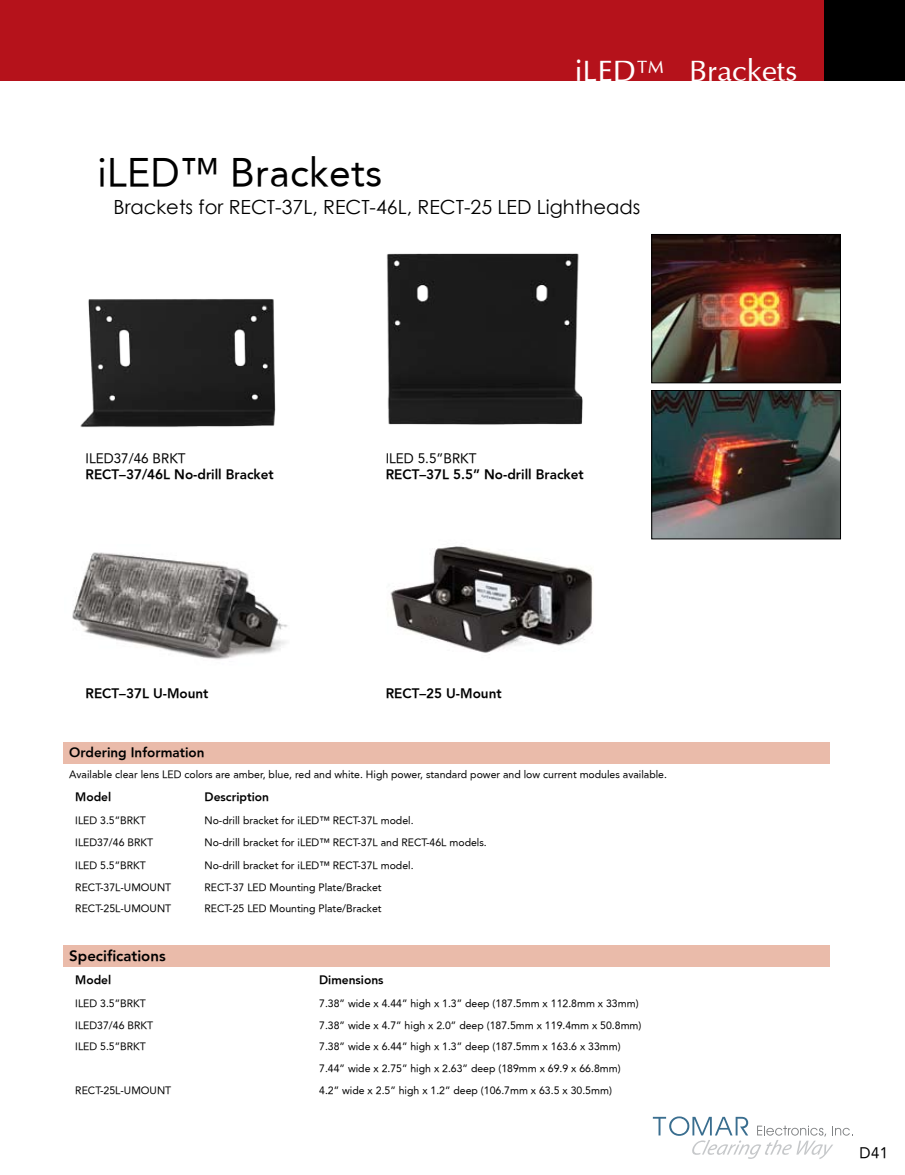
<style>
.page{position:relative;width:905px;height:1175px;background:#fff}
.page>*{position:absolute;margin:0;border:0;box-sizing:border-box;transform-origin:0 0}
.t1{font:39px "Avenir";letter-spacing:.01em;color:#000}
.t2{font:30px "Optima";color:#fff}
.t3{font:19.5px "Century Gothic";color:#000}
.t4{font:800 15px "Avenir";color:#000}
.t5{font:15px "Avenir";color:#000}
.t6{font:800 13.5px "Avenir";color:#000}
.t7{font:13.5px "Avenir";color:#000}
.t8{font:800 12px "Avenir";color:#000}
.t9{font:10.5px/21.8px "Avenir";color:#000}
</style>
<div class="page">
<svg style="left:652px;top:1116px;width:198px;height:43px"></svg>
<div style="left:0;top:0;width:824px;height:81px;background:#b5121b"></div>
<div style="left:824px;top:0;width:80px;height:81px;background:#000"></div>
<div style="left:63px;top:945px;width:767px;height:21px;background:#eabbaa"></div>
<div style="left:63px;top:742px;width:767px;height:22px;background:#eabbaa"></div>
<img style="left:72px;top:552px;width:216px;height:108px">
<img style="left:390px;top:546px;width:203px;height:107px">
<img style="left:80px;top:253px;width:503px;height:174px">
<img style="left:653px;top:236px;width:185px;height:145px">
<div style="left:651px;top:234px;width:189px;height:149px;border:1px solid #000"></div>
<img style="left:653px;top:392px;width:185px;height:145px">
<div style="left:651px;top:390px;width:189px;height:149px;border:1px solid #000"></div>
<h1 class="t1" style="left:98px;top:150px;width:286px">iLED™ Brackets</h1>
<h2 class="t2" style="left:574px;top:53px;width:224px">iLED™ Brackets</h2>
<h3 class="t3" style="left:113px;top:193px;width:528px">Brackets for RECT-37L, RECT-46L, RECT-25 LED Lightheads</h3>
<p class="t7" style="left:85px;top:450px;width:102px">ILED37/46 BRKT</p>
<p class="t6" style="left:85px;top:466px;width:190px">RECT–37/46L No-drill Bracket</p>
<p class="t7" style="left:386px;top:450px;width:92px">ILED 5.5”BRKT</p>
<p class="t6" style="left:386px;top:466px;width:199px">RECT–37L 5.5” No-drill Bracket</p>
<p class="t6" style="left:85px;top:685px;width:124px">RECT–37L U-Mount</p>
<p class="t6" style="left:386px;top:685px;width:117px">RECT–25 U-Mount</p>
<p class="t6" style="left:69px;top:744px;width:137px">Ordering Information</p>
<p class="t9" style="left:69px;top:763px;width:599px">Available clear lens LED colors are amber, blue, red and white. High power, standard power and low current modules available.</p>
<p class="t8" style="left:75px;top:790px;width:37px">Model</p>
<p class="t8" style="left:204px;top:790px;width:66px">Description</p>
<p class="t9" style="left:75px;top:809px;width:72px">ILED 3.5”BRKT</p>
<p class="t9" style="left:204px;top:809px;width:210px">No-drill bracket for iLED™ RECT-37L model.</p>
<p class="t9" style="left:75px;top:831px;width:79px">ILED37/46 BRKT</p>
<p class="t9" style="left:204px;top:831px;width:284px">No-drill bracket for iLED™ RECT-37L and RECT-46L models.</p>
<p class="t9" style="left:75px;top:854px;width:72px">ILED 5.5”BRKT</p>
<p class="t9" style="left:204px;top:854px;width:210px">No-drill bracket for iLED™ RECT-37L model.</p>
<p class="t9" style="left:75px;top:876px;width:97px">RECT-37L-UMOUNT</p>
<p class="t9" style="left:204px;top:876px;width:179px">RECT-37 LED Mounting Plate/Bracket</p>
<p class="t9" style="left:75px;top:897px;width:97px">RECT-25L-UMOUNT</p>
<p class="t9" style="left:204px;top:897px;width:179px">RECT-25 LED Mounting Plate/Bracket</p>
<h3 class="t4" style="left:69px;top:946px;width:98px">Specifications</h3>
<p class="t8" style="left:75px;top:973px;width:37px">Model</p>
<p class="t8" style="left:319px;top:973px;width:66px">Dimensions</p>
<p class="t9" style="left:75px;top:992px;width:72px">ILED 3.5”BRKT</p>
<p class="t9" style="left:319px;top:992px;width:321px">7.38” wide x 4.44” high x 1.3” deep (187.5mm x 112.8mm x 33mm)</p>
<p class="t9" style="left:75px;top:1014px;width:79px">ILED37/46 BRKT</p>
<p class="t9" style="left:319px;top:1014px;width:324px">7.38” wide x 4.7” high x 2.0” deep (187.5mm x 119.4mm x 50.8mm)</p>
<p class="t9" style="left:75px;top:1035px;width:72px">ILED 5.5”BRKT</p>
<p class="t9" style="left:319px;top:1035px;width:303px">7.38” wide x 6.44” high x 1.3” deep (187.5mm x 163.6 x 33mm)<br>7.44” wide x 2.75” high x 2.63” deep (189mm x 69.9 x 66.8mm)</p>
<p class="t9" style="left:75px;top:1079px;width:97px">RECT-25L-UMOUNT</p>
<p class="t9" style="left:319px;top:1079px;width:294px">4.2” wide x 2.5” high x 1.2” deep (106.7mm x 63.5 x 30.5mm)</p>
<h3 class="t5" style="left:859px;top:1144px;width:30px">D41</h3>
</div>
